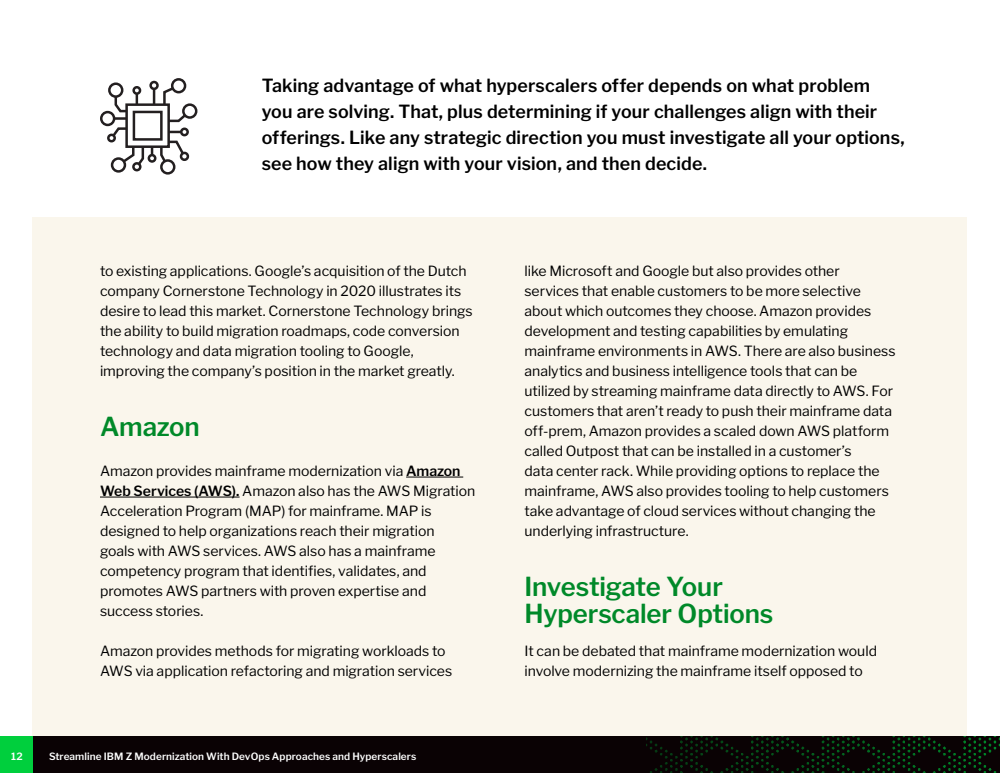
<style>
.page{position:relative;width:1000px;height:773px;background:#fff}
.page>*{position:absolute;margin:0;border:0;box-sizing:border-box;transform-origin:0 0}
.t1{font:600 26px/27px "Libre Franklin";letter-spacing:-.005em;color:#008929}
.t2{font:600 18px/26px "Libre Franklin";letter-spacing:.005em;color:#000}
.t3{font:14px/20px "Libre Franklin";color:#000}
.t4{font:600 10px "Libre Franklin";letter-spacing:.01em;color:#fff}
.s1{font-weight:600}
</style>
<div class="page">
<div style="left:33px;top:36px;width:934px;height:701px;background:#faf6ec"></div>
<div style="left:25px;top:36px;width:946px;height:180px;background:#fff"></div>
<div style="left:125px;top:103px;width:45px;height:45px;border:2px solid #231f20"></div>
<div style="left:108px;top:82px;width:15px;height:16px;border:2px solid #231f20;border-radius:50%"></div>
<div style="left:149px;top:81px;width:10px;height:9px;border:2px solid #231f20;border-radius:50%"></div>
<div style="left:182px;top:103px;width:15px;height:16px;border:2px solid #231f20;border-radius:50%"></div>
<div style="left:111px;top:157px;width:15px;height:16px;border:2px solid #231f20;border-radius:50%"></div>
<div style="left:180px;top:152px;width:9px;height:9px;border:2px solid #231f20;border-radius:50%"></div>
<div style="left:148px;top:154px;width:8px;height:9px;border:2px solid #231f20;border-radius:50%"></div>
<div style="left:180px;top:128px;width:9px;height:8px;border:2px solid #231f20;border-radius:50%"></div>
<div style="left:100px;top:111px;width:15px;height:15px;border:2px solid #231f20;border-radius:50%"></div>
<div style="left:107px;top:134px;width:9px;height:8px;border:2px solid #231f20;border-radius:50%"></div>
<div style="left:132px;top:86px;width:9px;height:9px;border:2px solid #231f20;border-radius:50%"></div>
<div style="left:171px;top:78px;width:15px;height:15px;border:2px solid #231f20;border-radius:50%"></div>
<div style="left:160px;top:159px;width:15px;height:16px;border:2px solid #231f20;border-radius:50%"></div>
<div style="left:132px;top:162px;width:10px;height:9px;border:2px solid #231f20;border-radius:50%"></div>
<svg style="left:153px;top:89px;width:2px;height:16px"></svg>
<svg style="left:136px;top:94px;width:2px;height:11px"></svg>
<svg style="left:113px;top:94px;width:16px;height:26px"></svg>
<svg style="left:110px;top:126px;width:35px;height:41px"></svg>
<svg style="left:151px;top:147px;width:2px;height:8px"></svg>
<svg style="left:162px;top:85px;width:26px;height:38px"></svg>
<svg style="left:169px;top:131px;width:12px;height:2px"></svg>
<svg style="left:159px;top:139px;width:27px;height:26px"></svg>
<div style="left:133px;top:111px;width:30px;height:30px;border:2px solid #231f20"></div>
<div style="left:33px;top:737px;width:967px;height:36px;background:#0a0204"></div>
<div style="left:0;top:737px;width:33px;height:36px;background:#00cf3d"></div>
<img style="left:646px;top:737px;width:354px;height:36px">
<hr style="left:406px;top:477px;width:57px;height:1px;background:#000">
<hr style="left:100px;top:497px;width:140px;height:1px;background:#000">
<p class="t2" style="left:262px;top:72px;width:645px">Taking advantage of what hyperscalers offer depends on what problem you are solving. That, plus determining if your challenges align with their offerings. Like any strategic direction you must investigate all your options, see how they align with your vision, and then decide.</p>
<p class="t3" style="left:100px;top:261px;width:374px">to existing applications. Google’s acquisition of the Dutch company Cornerstone Technology in 2020 illustrates its desire to lead this market. Cornerstone Technology brings the ability to build migration roadmaps, code conversion technology and data migration tooling to Google, improving the company’s position in the market greatly.</p>
<h1 class="t1" style="left:100px;top:413px;width:101px">Amazon</h1>
<p class="t3" style="left:100px;top:461px;width:377px">Amazon provides mainframe modernization via <span class="s1">Amazon Web Services (AWS).</span> Amazon also has the AWS Migration Acceleration Program (MAP) for mainframe. MAP is designed to help organizations reach their migration<br>goals with AWS services. AWS also has a mainframe competency program that identifies, validates, and promotes AWS partners with proven expertise and success stories.</p>
<p class="t3" style="left:100px;top:641px;width:354px">Amazon provides methods for migrating workloads to<br>AWS via application refactoring and migration services</p>
<p class="t4" style="left:11px;top:750px;width:13px">12</p>
<p class="t4" style="left:49px;top:750px;width:369px">Streamline IBM Z Modernization With DevOps Approaches and Hyperscalers</p>
<p class="t3" style="left:524px;top:261px;width:373px">like Microsoft and Google but also provides other services that enable customers to be more selective about which outcomes they choose. Amazon provides development and testing capabilities by emulating mainframe environments in AWS. There are also business analytics and business intelligence tools that can be utilized by streaming mainframe data directly to AWS. For customers that aren’t ready to push their mainframe data off-prem, Amazon provides a scaled down AWS platform called Outpost that can be installed in a customer’s<br>data center rack. While providing options to replace the mainframe, AWS also provides tooling to help customers take advantage of cloud services without changing the underlying infrastructure.</p>
<h1 class="t1" style="left:524px;top:573px;width:250px">Investigate Your<br>Hyperscaler Options</h1>
<p class="t3" style="left:524px;top:641px;width:354px">It can be debated that mainframe modernization would involve modernizing the mainframe itself opposed to</p>
</div>
